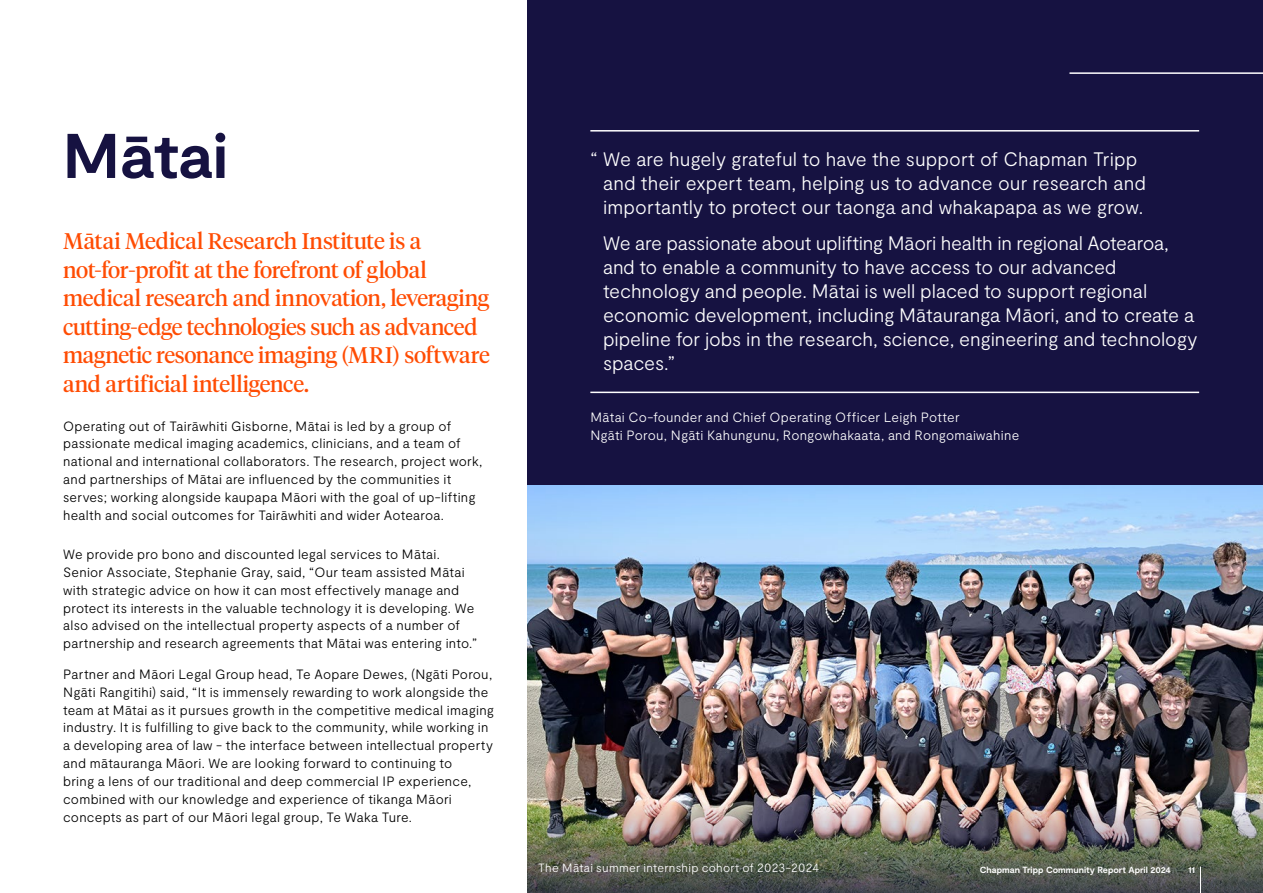
<style>
.page{position:relative;width:1263px;height:893px;background:#fff}
.page>*{position:absolute;margin:0;border:0;box-sizing:border-box;transform-origin:0 0}
.t1{font:700 63px "Moderat";color:#161241}
.t2{font:22.5px/28.5px "Tiempos Headline";letter-spacing:-.01em;color:#ff4c03}
.t3{font:300 19.5px/24px "Moderat";letter-spacing:-.005em;color:#fff}
.t4{font:300 13.5px/17.9px "Moderat";letter-spacing:.02em;color:#000}
.t5{font:300 13.5px/18px "Moderat";letter-spacing:.02em;color:#fff}
.t6{font:300 12px "Moderat";letter-spacing:.025em;color:#fff}
.t7{font:700 9px "Moderat";letter-spacing:-.005em;color:#fff}
</style>
<div class="page">
<div style="left:528px;top:0;width:735px;height:893px;background:#161241"></div>
<img style="left:528px;top:485px;width:734px;height:316px">
<img style="left:528px;top:801px;width:735px;height:92px">
<hr style="left:590px;top:130px;width:609px;height:2px;background:#fff">
<hr style="left:590px;top:392px;width:609px;height:1px;background:#fff">
<hr style="left:1069px;top:72px;width:194px;height:2px;background:#fff">
<svg style="left:1200px;top:867px;width:1px;height:26px"></svg>
<h1 class="t1" style="left:63px;top:119px;width:166px">Mātai</h1>
<p class="t2" style="left:63px;top:226px;width:428px">Mātai Medical Research Institute is a not-for-profit at the forefront of global medical research and innovation, leveraging cutting-edge technologies such as advanced magnetic resonance imaging (MRI) software and artificial intelligence.</p>
<p class="t4" style="left:63px;top:417px;width:421px">Operating out of Tairāwhiti Gisborne, Mātai is led by a group of passionate medical imaging academics, clinicians, and a team of national and international collaborators. The research, project work, and partnerships of Mātai are influenced by the communities it serves; working alongside kaupapa Māori with the goal of up-lifting health and social outcomes for Tairāwhiti and wider Aotearoa.</p>
<p class="t4" style="left:63px;top:546px;width:415px">We provide pro bono and discounted legal services to Mātai.<br>Senior Associate, Stephanie Gray, said, “Our team assisted Mātai with strategic advice on how it can most effectively manage and protect its interests in the valuable technology it is developing. We also advised on the intellectual property aspects of a number of partnership and research agreements that Mātai was entering into.”</p>
<p class="t4" style="left:63px;top:665px;width:432px">Partner and Māori Legal Group head, Te Aopare Dewes, (Ngāti Porou, Ngāti Rangitihi) said, “It is immensely rewarding to work alongside the team at Mātai as it pursues growth in the competitive medical imaging industry. It is fulfilling to give back to the community, while working in a developing area of law - the interface between intellectual property and mātauranga Māori. We are looking forward to continuing to<br>bring a lens of our traditional and deep commercial IP experience, combined with our knowledge and experience of tikanga Māori concepts as part of our Māori legal group, Te Waka Ture.</p>
<h3 class="t3" style="left:603px;top:147px;width:544px;text-indent:-13px">“ We are hugely grateful to have the support of Chapman Tripp and their expert team, helping us to advance our research and importantly to protect our taonga and whakapapa as we grow.</h3>
<p class="t3" style="left:603px;top:232px;width:596px">We are passionate about uplifting Māori health in regional Aotearoa, and to enable a community to have access to our advanced technology and people. Mātai is well placed to support regional economic development, including Mātauranga Māori, and to create a pipeline for jobs in the research, science, engineering and technology spaces.”</p>
<p class="t5" style="left:590px;top:409px;width:430px">Mātai Co-founder and Chief Operating Officer Leigh Potter<br>Ngāti Porou, Ngāti Kahungunu, Rongowhakaata, and Rongomaiwahine</p>
<p class="t6" style="left:538px;top:861px;width:283px">The Mātai summer internship cohort of 2023-2024</p>
<p class="t7" style="left:980px;top:865px;width:193px">Chapman Tripp Community Report April 2024</p>
<p class="t7" style="left:1188px;top:865px;width:8px">11</p>
</div>
